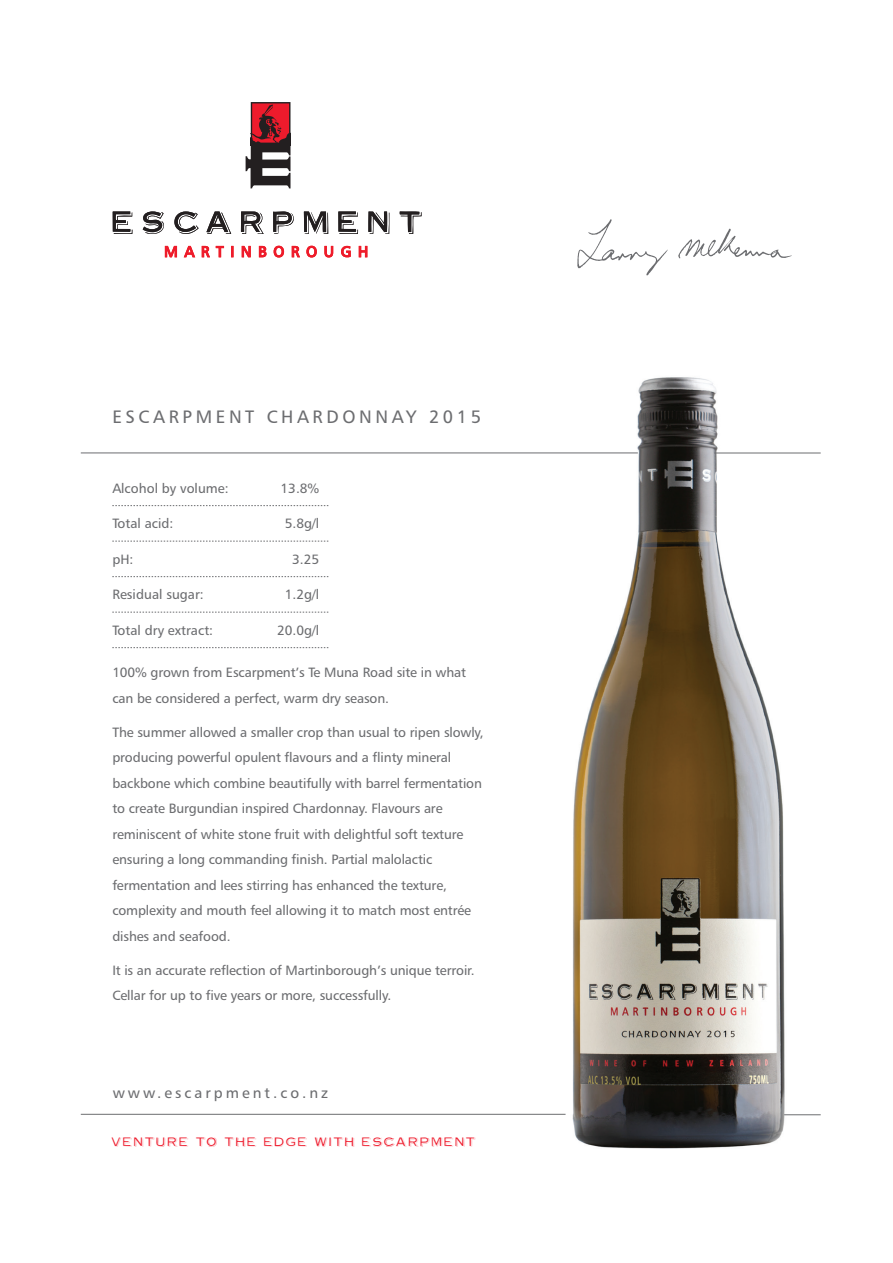
<style>
.page{position:relative;width:893px;height:1263px;background:#fff}
.page>*{position:absolute;margin:0;border:0;box-sizing:border-box;transform-origin:0 0}
.t1{font:18px "Humanist 777 BT Roman B";letter-spacing:.2em;color:#6c6d70}
.t2{font:15px "Stick On S Caps SSK";letter-spacing:.1em;color:#ee1b2c}
.t3{font:15px "Humanist 777 BT Roman B";letter-spacing:.2em;color:#6c6d70}
.t4{font:13.5px/25.5px "Humanist 777 BT Roman B";letter-spacing:-.01em;color:#6c6d70}
</style>
<div class="page">
<svg style="left:113px;top:211px;width:19px;height:23px"></svg>
<svg style="left:143px;top:211px;width:21px;height:23px"></svg>
<svg style="left:174px;top:211px;width:24px;height:23px"></svg>
<svg style="left:206px;top:211px;width:25px;height:23px"></svg>
<svg style="left:241px;top:211px;width:23px;height:23px"></svg>
<svg style="left:273px;top:211px;width:21px;height:23px"></svg>
<svg style="left:304px;top:211px;width:24px;height:23px"></svg>
<svg style="left:338px;top:211px;width:20px;height:23px"></svg>
<svg style="left:368px;top:211px;width:21px;height:23px"></svg>
<svg style="left:400px;top:211px;width:22px;height:23px"></svg>
<svg style="left:165px;top:246px;width:12px;height:11px"></svg>
<svg style="left:184px;top:246px;width:11px;height:11px"></svg>
<svg style="left:202px;top:246px;width:7px;height:11px"></svg>
<svg style="left:216px;top:246px;width:8px;height:11px"></svg>
<svg style="left:242px;top:246px;width:8px;height:11px"></svg>
<svg style="left:259px;top:246px;width:7px;height:11px"></svg>
<svg style="left:274px;top:246px;width:10px;height:11px"></svg>
<svg style="left:292px;top:246px;width:7px;height:11px"></svg>
<svg style="left:307px;top:246px;width:9px;height:11px"></svg>
<svg style="left:325px;top:246px;width:8px;height:11px"></svg>
<svg style="left:341px;top:246px;width:9px;height:11px"></svg>
<svg style="left:359px;top:246px;width:8px;height:11px"></svg>
<svg style="left:246px;top:102px;width:44px;height:86px"></svg>
<img style="left:251px;top:102px;width:39px;height:43px">
<img style="left:577px;top:219px;width:215px;height:57px">
<img style="left:493px;top:377px;width:328px;height:772px">
<hr style="left:81px;top:453px;width:557px;height:1px;background:#6c6d70">
<hr style="left:81px;top:1114px;width:485px;height:1px;background:#6c6d70">
<hr style="left:714px;top:453px;width:107px;height:1px;background:#6c6d70">
<hr style="left:784px;top:1114px;width:37px;height:1px;background:#6c6d70">
<svg style="left:112px;top:505px;width:216px;height:1px"></svg>
<svg style="left:112px;top:541px;width:216px;height:1px"></svg>
<svg style="left:112px;top:576px;width:216px;height:1px"></svg>
<svg style="left:112px;top:612px;width:216px;height:1px"></svg>
<svg style="left:112px;top:647px;width:216px;height:1px"></svg>
<h1 class="t1" style="left:112px;top:406px;width:370px">ESCARPMENT CHARDONNAY 2015</h1>
<p class="t4" style="left:112px;top:475px;width:118px">Alcohol by volume:</p>
<p class="t4" style="left:280px;top:475px;width:40px">13.8%</p>
<p class="t4" style="left:112px;top:510px;width:63px">Total acid:</p>
<p class="t4" style="left:285px;top:510px;width:36px">5.8g/l</p>
<p class="t4" style="left:112px;top:546px;width:23px">pH:</p>
<p class="t4" style="left:292px;top:546px;width:29px">3.25</p>
<p class="t4" style="left:112px;top:581px;width:93px">Residual sugar:</p>
<p class="t4" style="left:285px;top:581px;width:36px">1.2g/l</p>
<p class="t4" style="left:112px;top:617px;width:102px">Total dry extract:</p>
<p class="t4" style="left:277px;top:617px;width:44px">20.0g/l</p>
<p class="t4" style="left:112px;top:659px;width:355px">100% grown from Escarpment’s Te Muna Road site in what can be considered a perfect, warm dry season.</p>
<p class="t4" style="left:112px;top:719px;width:373px">The summer allowed a smaller crop than usual to ripen slowly, producing powerful opulent flavours and a flinty mineral backbone which combine beautifully with barrel fermentation to create Burgundian inspired Chardonnay. Flavours are reminiscent of white stone fruit with delightful soft texture ensuring a long commanding finish. Partial malolactic fermentation and lees stirring has enhanced the texture, complexity and mouth feel allowing it to match most entrée dishes and seafood.</p>
<p class="t4" style="left:112px;top:957px;width:364px">It is an accurate reflection of Martinborough’s unique terroir.<br>Cellar for up to five years or more, successfully.</p>
<p class="t3" style="left:113px;top:1083px;width:217px">www.escarpment.co.nz</p>
<p class="t2" style="left:112px;top:1135px;width:366px">VENTURE TO THE EDGE WITH ESCARPMENT</p>
</div>
